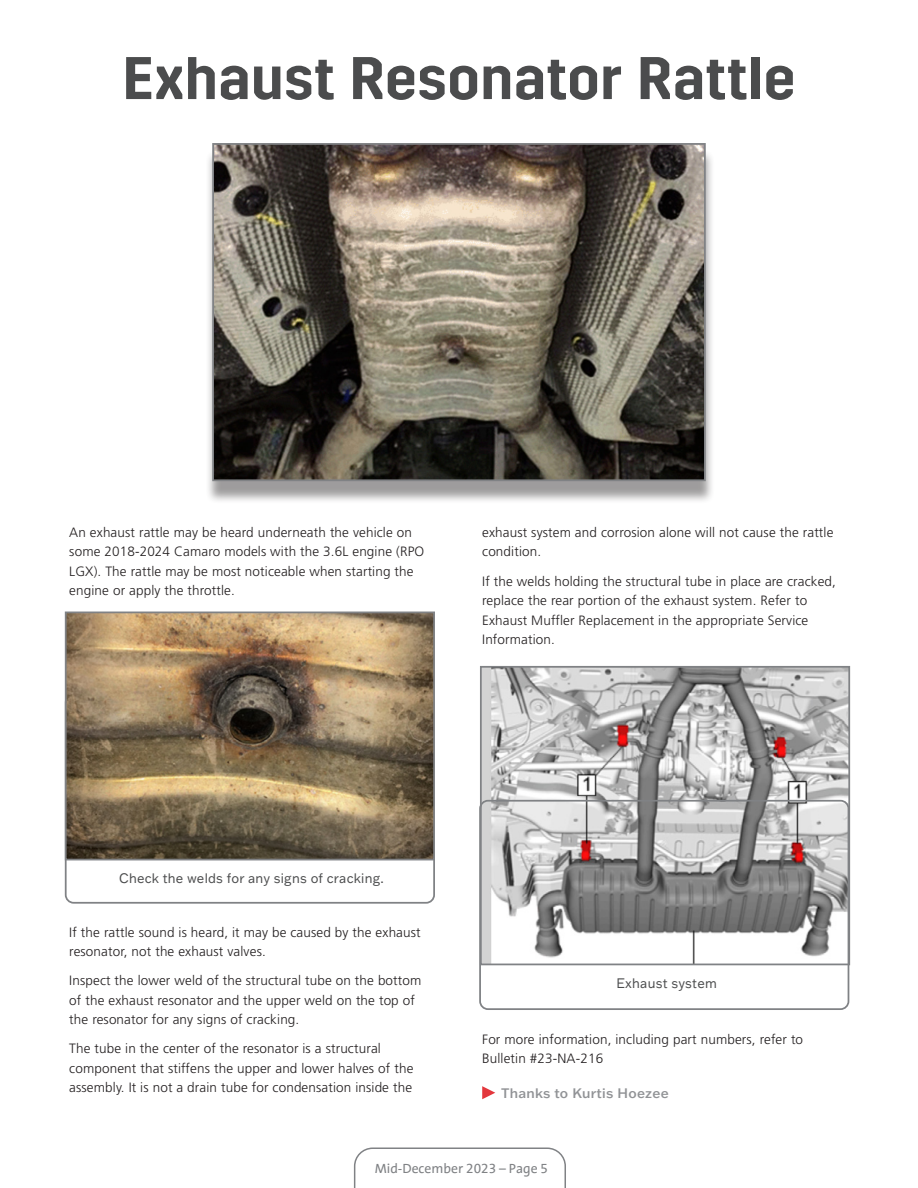
<style>
.page{position:relative;width:918px;height:1188px;background:#fff}
.page>*{position:absolute;margin:0;border:0;box-sizing:border-box;transform-origin:0 0}
._37_pt_cadillac_bold{font:600 60px "Cadillac Sans";letter-spacing:.02em;color:#4b4c4d;scale:.95 1}
._2019_body_copy{font:300 13.5px/19.5px "Frutiger";letter-spacing:.01em;color:#231f20}
._2019_captions{font:13.5px "Franklin Gothic ATF";letter-spacing:.02em;color:#4b4c4d;scale:.95 1}
.t1{font:13.5px "GM Sans";color:#808285}
._2019_Thanks_line{font:500 13.5px "Franklin Gothic ATF";letter-spacing:.02em;color:#919396}
</style>
<div class="page">
<svg style="left:354px;top:1148px;width:212px;height:40px"></svg>
<svg style="left:482px;top:1086px;width:13px;height:13px"></svg>
<div style="left:205px;top:150px;width:510px;height:354px;background:#231f20;opacity:.44"></div>
<img style="left:215px;top:146px;width:488px;height:332px">
<div style="left:212px;top:143px;width:494px;height:338px;border:2px solid #808285"></div>
<img style="left:68px;top:615px;width:364px;height:242px">
<div style="left:65px;top:612px;width:370px;height:248px;border:2px solid #808285"></div>
<img style="left:483px;top:669px;width:364px;height:293px">
<div style="left:480px;top:666px;width:370px;height:299px;border:2px solid #808285"></div>
<div style="left:479px;top:800px;width:370px;height:210px;border:2px solid #808285;border-radius:8px"></div>
<p class="_37_pt_cadillac_bold" style="left:123px;top:45px;width:709px">Exhaust Resonator Rattle</p>
<p class="_2019_body_copy" style="left:69px;top:522px;width:357px">An exhaust rattle may be heard underneath the vehicle on some 2018-2024 Camaro models with the 3.6L engine (RPO LGX). The rattle may be most noticeable when starting the engine or apply the throttle.</p>
<p class="_2019_body_copy" style="left:482px;top:522px;width:353px">exhaust system and corrosion alone will not cause the rattle condition.</p>
<p class="_2019_body_copy" style="left:482px;top:571px;width:355px">If the welds holding the structural tube in place are cracked, replace the rear portion of the exhaust system. Refer to Exhaust Muffler Replacement in the appropriate Service Information.</p>
<p class="_2019_captions" style="left:119px;top:870px;width:280px">Check the welds for any signs of cracking.</p>
<p class="_2019_body_copy" style="left:69px;top:922px;width:353px">If the rattle sound is heard, it may be caused by the exhaust resonator, not the exhaust valves.</p>
<p class="_2019_body_copy" style="left:69px;top:971px;width:354px">Inspect the lower weld of the structural tube on the bottom of the exhaust resonator and the upper weld on the top of the resonator for any signs of cracking.</p>
<p class="_2019_body_copy" style="left:69px;top:1039px;width:346px">The tube in the center of the resonator is a structural component that stiffens the upper and lower halves of the assembly. It is not a drain tube for condensation inside the</p>
<p class="_2019_captions" style="left:616px;top:974px;width:107px">Exhaust system</p>
<p class="_2019_body_copy" style="left:482px;top:1029px;width:322px">For more information, including part numbers, refer to<br>Bulletin #23-NA-216</p>
<p class="_2019_Thanks_line" style="left:501px;top:1084px;width:169px">Thanks to Kurtis Hoezee</p>
<p class="t1" style="left:375px;top:1161px;width:175px">Mid-December 2023 – Page 5</p>
</div>
